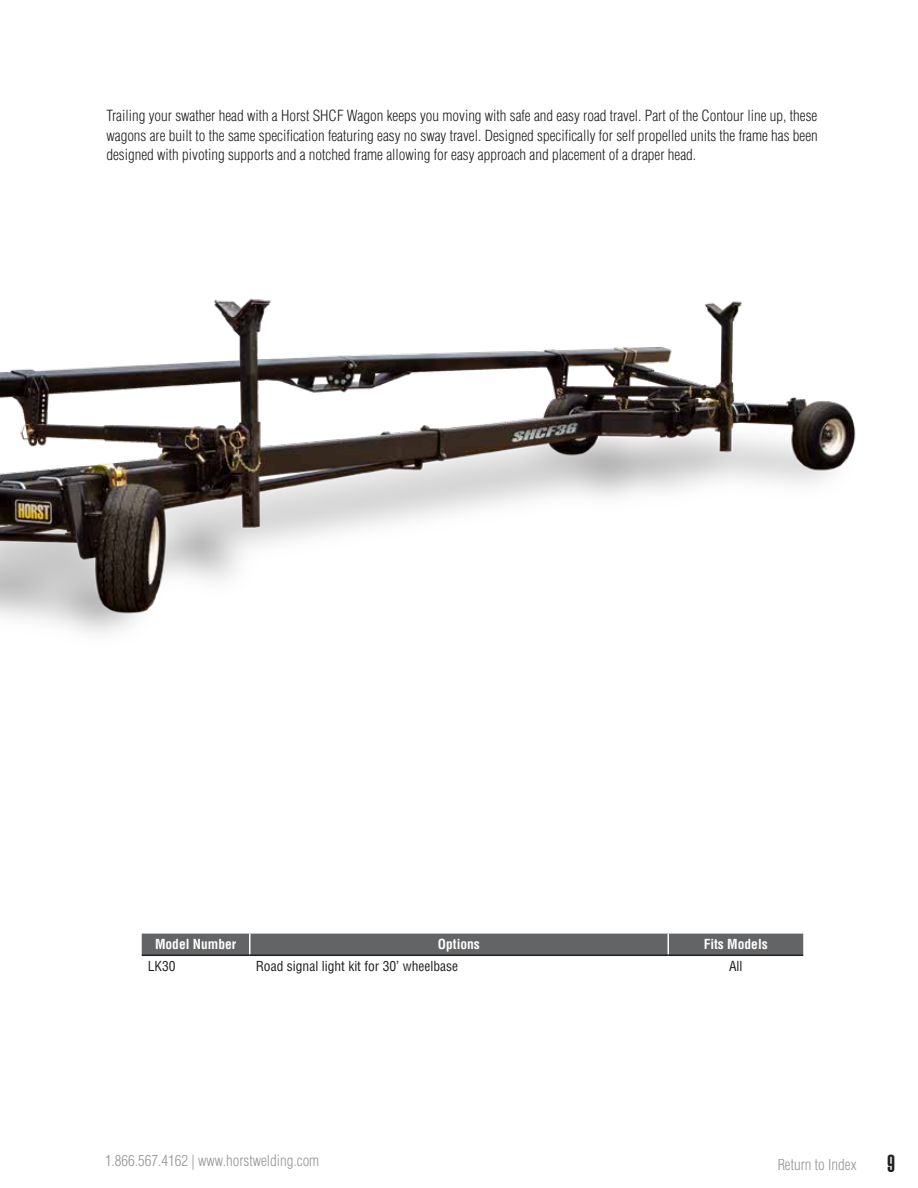
<style>
.page{position:relative;width:918px;height:1188px;background:#fff}
.page>*{position:absolute;margin:0;border:0;box-sizing:border-box;transform-origin:0 0}
.t1{font:24px "Helvetica LT Std Ultra Comp";color:#231f20}
.t2{font:300 condensed 15px/19.5px "Helvetica";color:#231f20;text-align:justify}
.t3{font:300 condensed 15px "Helvetica LT Std";color:#939598}
.t4{font:condensed 13.5px "Helvetica LT Std";color:#231f20}
.t5{font:700 condensed 13.5px "Helvetica LT Std";color:#fff}
</style>
<div class="page">
<img style="left:0;top:298px;width:856px;height:335px">
<div style="left:142px;top:934px;width:661px;height:21px;background:#636466"></div>
<hr style="left:142px;top:955px;width:108px;height:1px;background:#231f20">
<hr style="left:250px;top:955px;width:418px;height:1px;background:#231f20">
<hr style="left:668px;top:955px;width:135px;height:1px;background:#231f20">
<p class="t2" style="left:106px;top:106px;width:713px">Trailing your swather head with a Horst SHCF Wagon keeps you moving with safe and easy road travel. Part of the Contour line up, these wagons are built to the same specification featuring easy no sway travel. Designed specifically for self propelled units the frame has been designed with pivoting supports and a notched frame allowing for easy approach and placement of a draper head.</p>
<p class="t5" style="left:155px;top:936px;width:83px">Model Number</p>
<p class="t5" style="left:438px;top:936px;width:43px">Options</p>
<p class="t5" style="left:704px;top:936px;width:66px">Fits Models</p>
<p class="t4" style="left:148px;top:958px;width:29px">LK30</p>
<p class="t4" style="left:256px;top:958px;width:204px">Road signal light kit for 30’ wheelbase</p>
<p class="t4" style="left:729px;top:958px;width:15px">All</p>
<p class="t3" style="left:105px;top:1151px;width:216px">1.866.567.4162 | www.horstwelding.com</p>
<p class="t3" style="left:777px;top:1156px;width:81px">Return to Index</p>
<h1 class="t1" style="left:887px;top:1149px;width:9px">9</h1>
</div>
